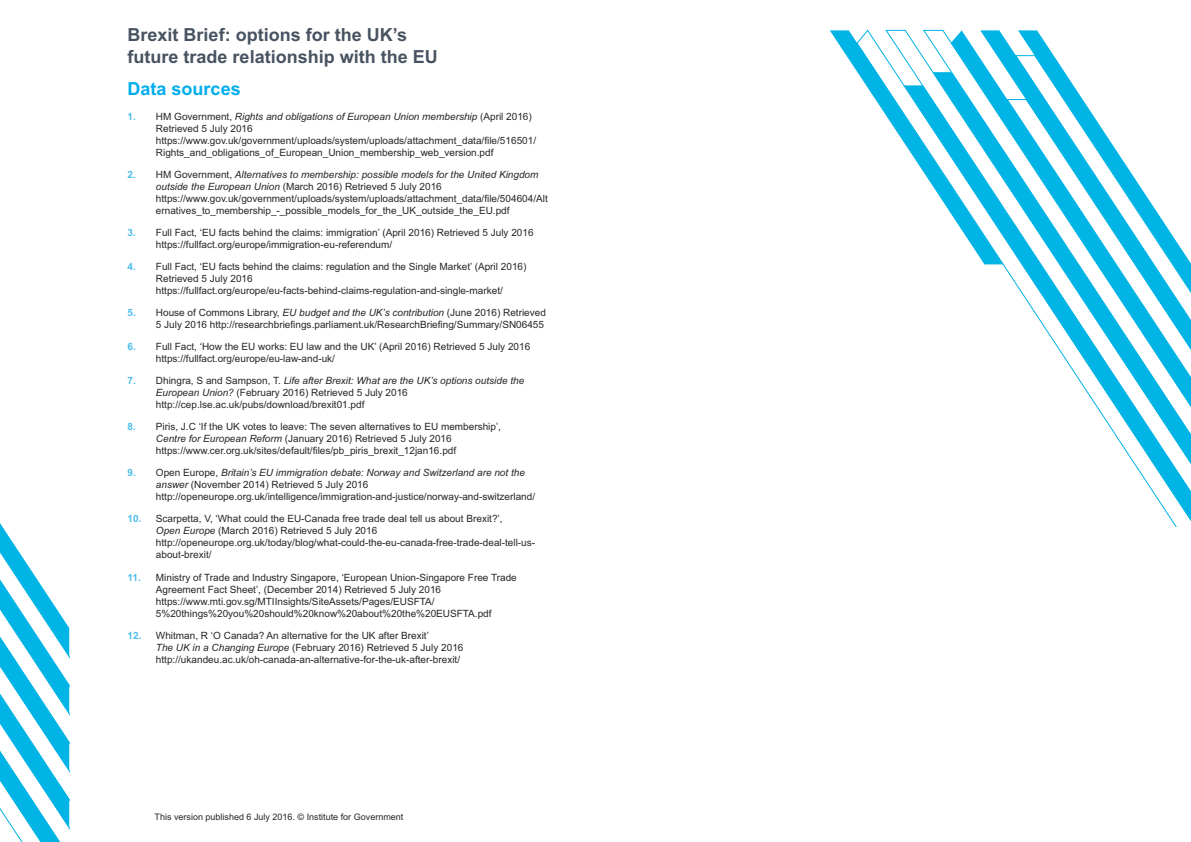
<style>
.page{position:relative;width:1191px;height:842px;background:#fff}
.page>*{position:absolute;margin:0;border:0;box-sizing:border-box;transform-origin:0 0}
.t1{font:700 18px/21.6px "Arial";color:#485361}
.t2{font:700 18px "Arial";color:#00aded}
.t3{font:10px/12px "Arial";color:#272627}
.t4{font:9px "Arial";color:#272627}
.s1{font-weight:700;color:#4cbded}
.s2{font-style:italic}
</style>
<div class="page">
<svg style="left:0;top:523px;width:69px;height:319px"></svg>
<svg style="left:867px;top:29px;width:186px;height:43px"></svg>
<svg style="left:1005px;top:98px;width:9px;height:184px"></svg>
<svg style="left:1014px;top:54px;width:177px;height:472px"></svg>
<svg style="left:830px;top:30px;width:173px;height:234px"></svg>
<h1 class="t1" style="left:128px;top:24px;width:312px">Brexit Brief: options for the UK’s future trade relationship with the EU</h1>
<h1 class="t2" style="left:128px;top:78px;width:115px">Data sources</h1>
<p class="t3" style="left:156px;top:111px;width:382px;text-indent:-28px"><span class="s1">1.</span> HM Government, <span class="s2">Rights and obligations of European Union membership</span> (April 2016)<br>Retrieved 5 July 2016 https://www.gov.uk/government/uploads/system/uploads/attachment_data/file/516501/ Rights_and_obligations_of_European_Union_membership_web_version.pdf</p>
<p class="t3" style="left:156px;top:169px;width:393px;text-indent:-28px"><span class="s1">2.</span> HM Government, <span class="s2">Alternatives to membership: possible models for the United Kingdom outside the European Union</span> (March 2016) Retrieved 5 July 2016 https://www.gov.uk/government/uploads/system/uploads/attachment_data/file/504604/Alt ernatives_to_membership_-_possible_models_for_the_UK_outside_the_EU.pdf</p>
<p class="t3" style="left:156px;top:227px;width:379px;text-indent:-28px"><span class="s1">3.</span> Full Fact, ‘EU facts behind the claims: immigration’ (April 2016) Retrieved 5 July 2016 https://fullfact.org/europe/immigration-eu-referendum/</p>
<p class="t3" style="left:156px;top:261px;width:372px;text-indent:-28px"><span class="s1">4.</span> Full Fact, ‘EU facts behind the claims: regulation and the Single Market’ (April 2016)<br>Retrieved 5 July 2016 https://fullfact.org/europe/eu-facts-behind-claims-regulation-and-single-market/</p>
<p class="t3" style="left:128px;top:307px;width:420px;text-align:right"><span class="s1">5.</span> House of Commons Library, <span class="s2">EU budget and the UK’s contribution</span> (June 2016) Retrieved<br>5 July 2016 http://researchbriefings.parliament.uk/ResearchBriefing/Summary/SN06455</p>
<p class="t3" style="left:156px;top:341px;width:376px;text-indent:-28px"><span class="s1">6.</span> Full Fact, ‘How the EU works: EU law and the UK’ (April 2016) Retrieved 5 July 2016 https://fullfact.org/europe/eu-law-and-uk/</p>
<p class="t3" style="left:156px;top:375px;width:370px;text-indent:-28px"><span class="s1">7.</span> Dhingra, S and Sampson, T. <span class="s2">Life after Brexit: What are the UK’s options outside the<br>European Union?</span> (February 2016) Retrieved 5 July 2016 http://cep.lse.ac.uk/pubs/download/brexit01.pdf</p>
<p class="t3" style="left:156px;top:421px;width:346px;text-indent:-28px"><span class="s1">8.</span> Piris, J.C ‘If the UK votes to leave: The seven alternatives to EU membership’,<br><span class="s2">Centre for European Reform</span> (January 2016) Retrieved 5 July 2016 https://www.cer.org.uk/sites/default/files/pb_piris_brexit_12jan16.pdf</p>
<p class="t3" style="left:156px;top:467px;width:381px;text-indent:-28px"><span class="s1">9.</span> Open Europe, <span class="s2">Britain’s EU immigration debate: Norway and Switzerland are not the answer</span> (November 2014) Retrieved 5 July 2016 http://openeurope.org.uk/intelligence/immigration-and-justice/norway-and-switzerland/</p>
<p class="t3" style="left:156px;top:513px;width:381px;text-indent:-28px"><span class="s1">10.</span> Scarpetta, V, ‘What could the EU-Canada free trade deal tell us about Brexit?’,<br><span class="s2">Open Europe</span> (March 2016) Retrieved 5 July 2016 http://openeurope.org.uk/today/blog/what-could-the-eu-canada-free-trade-deal-tell-us&shy;about-brexit/</p>
<p class="t3" style="left:156px;top:571px;width:362px;text-indent:-28px"><span class="s1">11.</span> Ministry of Trade and Industry Singapore, ‘European Union-Singapore Free Trade Agreement Fact Sheet’, (December 2014) Retrieved 5 July 2016 https://www.mti.gov.sg/MTIInsights/SiteAssets/Pages/EUSFTA/ 5%20things%20you%20should%20know%20about%20the%20EUSFTA.pdf</p>
<p class="t3" style="left:156px;top:629px;width:309px;text-indent:-28px"><span class="s1">12.</span> Whitman, R ‘O Canada? An alternative for the UK after Brexit’<br><span class="s2">The UK in a Changing Europe</span> (February 2016) Retrieved 5 July 2016 http://ukandeu.ac.uk/oh-canada-an-alternative-for-the-uk-after-brexit/</p>
<p class="t4" style="left:154px;top:812px;width:250px">This version published 6 July 2016. © Institute for Government</p>
</div>
